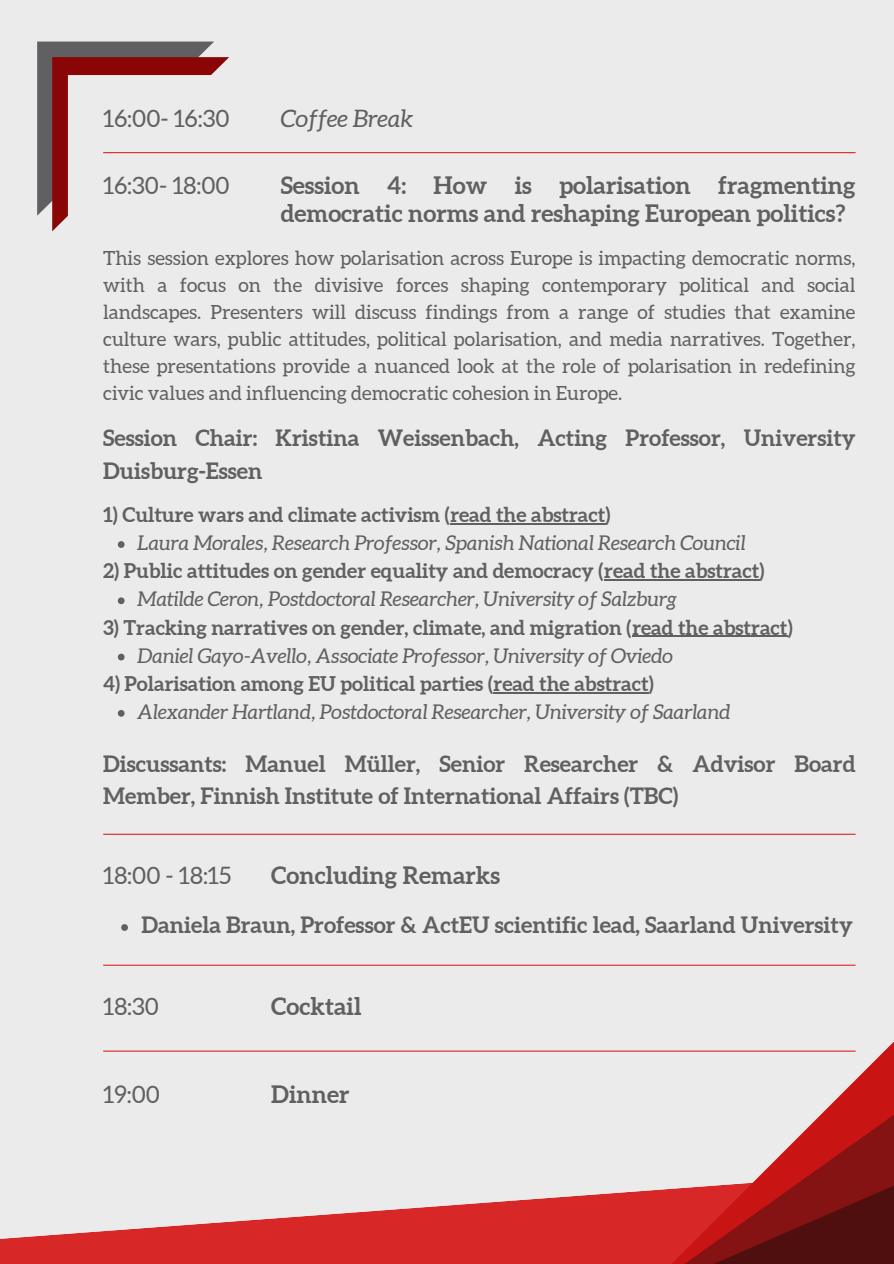
<style>
.page{position:relative;width:894px;height:1264px;background:#fff}
.page>*{position:absolute;margin:0;border:0;box-sizing:border-box;transform-origin:0 0}
.t1{font:700 24px/28.2px "Aleo";color:#605f61}
.t2{font:24px "Aleo";color:#605f61}
.t3{font:italic 24px "Aleo";color:#605f61}
.t4{font:700 22.5px/32.7px "Aleo";color:#605f61}
.t5{font:italic 20.25px "Aleo";color:#605f61}
.t6{font:700 20.25px "Aleo";color:#605f61}
.t7{font:19.5px/27px "Aleo";color:#605f61;text-align:justify}
</style>
<div class="page">
<div style="left:0;top:0;width:893px;height:1263px;background:#ebebeb"></div>
<svg style="left:37px;top:42px;width:208px;height:190px"></svg>
<svg style="left:0;top:1191px;width:638px;height:72px;fill:#d72726"></svg>
<svg style="left:638px;top:1042px;width:255px;height:99px"></svg>
<svg style="left:638px;top:1141px;width:255px;height:122px"></svg>
<hr style="left:450px;top:523px;width:155px;height:1px;background:#605f61">
<svg style="left:118px;top:541px;width:6px;height:7px"></svg>
<hr style="left:604px;top:579px;width:155px;height:1px;background:#605f61">
<svg style="left:118px;top:597px;width:6px;height:7px"></svg>
<hr style="left:632px;top:635px;width:155px;height:2px;background:#605f61">
<svg style="left:118px;top:653px;width:6px;height:7px"></svg>
<hr style="left:493px;top:692px;width:155px;height:1px;background:#605f61">
<svg style="left:118px;top:710px;width:6px;height:6px"></svg>
<hr style="left:103px;top:152px;width:752px;height:1px;background:#d72726">
<hr style="left:103px;top:833px;width:752px;height:1px;background:#d72726">
<hr style="left:103px;top:964px;width:752px;height:1px;background:#d72726">
<hr style="left:103px;top:1050px;width:752px;height:1px;background:#d72726">
<svg style="left:121px;top:924px;width:7px;height:6px"></svg>
<p class="t2" style="left:103px;top:105px;width:128px">16:00- 16:30</p>
<h3 class="t3" style="left:281px;top:105px;width:134px">Coffee Break</h3>
<p class="t2" style="left:103px;top:172px;width:128px">16:30- 18:00</p>
<h2 class="t1" style="left:281px;top:171px;width:576px">Session 4: How is polarisation fragmenting democratic norms and reshaping European politics?</h2>
<h2 class="t7" style="left:103px;top:244px;width:753px">This session explores how polarisation across Europe is impacting democratic norms, with a focus on the divisive forces shaping contemporary political and social landscapes. Presenters will discuss findings from a range of studies that examine culture wars, public attitudes, political polarisation, and media narratives. Together, these presentations provide a nuanced look at the role of polarisation in redefining civic values and influencing democratic cohesion in Europe.</h2>
<h2 class="t4" style="left:103px;top:422px;width:753px">Session Chair: Kristina Weissenbach, Acting Professor, University<br>Duisburg-Essen</h2>
<h1 class="t6" style="left:103px;top:503px;width:508px">1) Culture wars and climate activism (read the abstract)</h1>
<p class="t5" style="left:138px;top:531px;width:609px">Laura Morales, Research Professor, Spanish National Research Council</p>
<h1 class="t6" style="left:103px;top:559px;width:662px">2) Public attitudes on gender equality and democracy (read the abstract)</h1>
<h3 class="t5" style="left:138px;top:588px;width:540px">Matilde Ceron, Postdoctoral Researcher, University of Salzburg</h3>
<p class="t6" style="left:103px;top:615px;width:690px">3) Tracking narratives on gender, climate, and migration (read the abstract)</p>
<h3 class="t5" style="left:138px;top:644px;width:536px">Daniel Gayo-Avello, Associate Professor, University of Oviedo</h3>
<p class="t6" style="left:103px;top:672px;width:552px">4) Polarisation among EU political parties (read the abstract)</p>
<h3 class="t5" style="left:138px;top:700px;width:594px">Alexander Hartland, Postdoctoral Researcher, University of Saarland</h3>
<h1 class="t4" style="left:103px;top:747px;width:753px">Discussants: Manuel Müller, Senior Researcher &amp; Advisor Board<br>Member, Finnish Institute of International Affairs (TBC)</h1>
<p class="t2" style="left:103px;top:862px;width:130px">18:00 - 18:15</p>
<h1 class="t1" style="left:271px;top:861px;width:230px">Concluding Remarks</h1>
<h2 class="t4" style="left:141px;top:908px;width:712px">Daniela Braun, Professor &amp; ActEU scientific lead, Saarland University</h2>
<h2 class="t2" style="left:103px;top:992px;width:57px">18:30</h2>
<h1 class="t1" style="left:271px;top:991px;width:92px">Cocktail</h1>
<p class="t2" style="left:103px;top:1081px;width:58px">19:00</p>
<p class="t1" style="left:271px;top:1080px;width:80px">Dinner</p>
</div>
